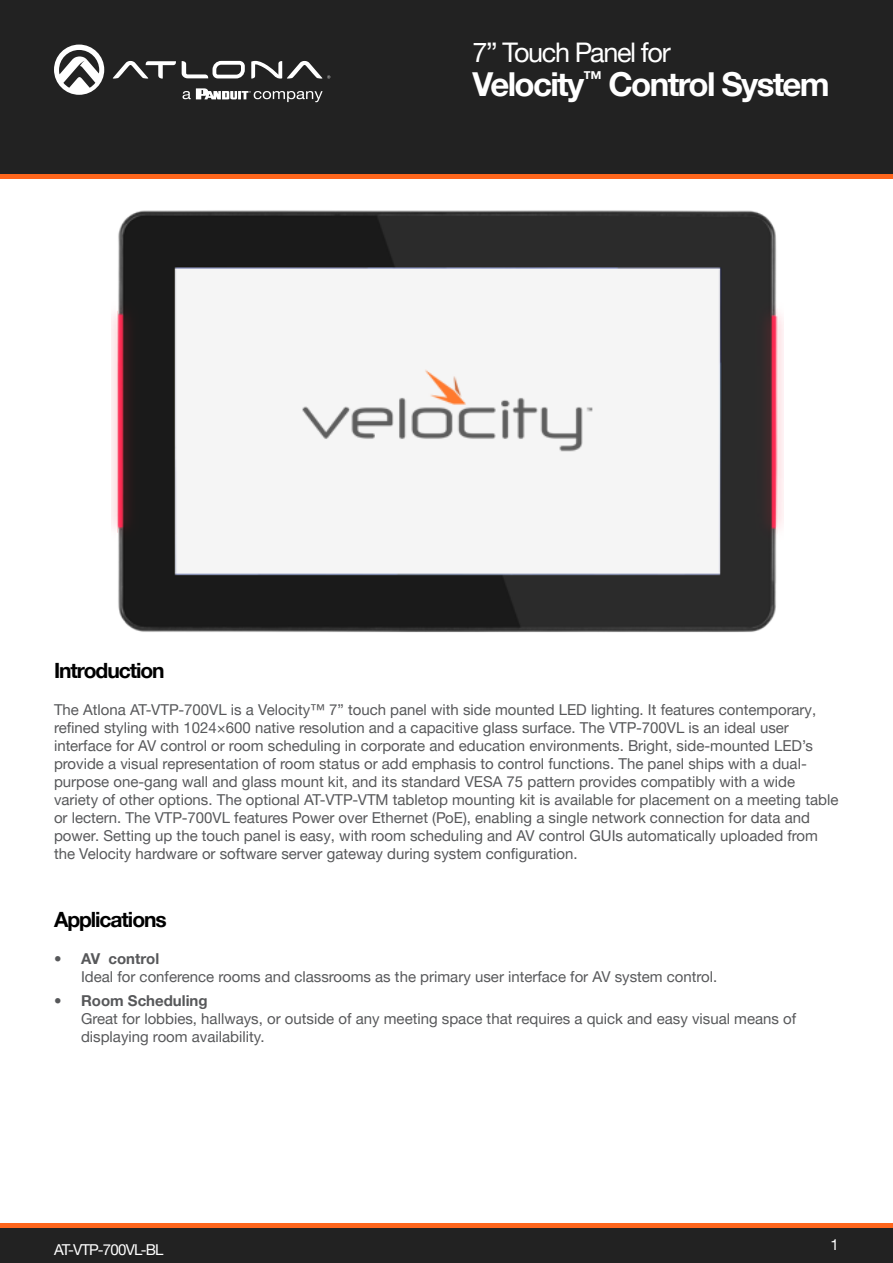
<style>
.page{position:relative;width:893px;height:1263px;background:#fff}
.page>*{position:absolute;margin:0;border:0;box-sizing:border-box;transform-origin:0 0}
.t1{font:700 33px "Helvetica Neue LTW1 G";letter-spacing:-.05em;color:#fff}
.t2{font:27px "Helvetica Neue LTW1 G";letter-spacing:-.05em;color:#fff}
.Product_Type_First_P{font:700 21px "Helvetica Neue LTW1 G";letter-spacing:-.05em;color:#000}
.t3{font:15px/18px "Helvetica Neue LTW1 G";color:#57585a}
.t4{font:15px "Helvetica Neue LTW1 G";letter-spacing:-.05em;color:#fff}
.s1{font-weight:700}
</style>
<div class="page">
<div style="left:0;top:1227px;width:893px;height:36px;background:#222"></div>
<div style="left:0;top:0;width:893px;height:174px;background:#222"></div>
<svg style="left:182px;top:61px;width:63px;height:17px"></svg>
<svg style="left:113px;top:61px;width:63px;height:18px"></svg>
<svg style="left:251px;top:61px;width:79px;height:18px"></svg>
<svg style="left:54px;top:45px;width:50px;height:50px"></svg>
<svg style="left:183px;top:88px;width:140px;height:14px"></svg>
<hr style="left:0;top:1223px;width:893px;height:4px;background:#ff661c">
<hr style="left:0;top:174px;width:893px;height:4px;background:#ff661c">
<img style="left:111px;top:210px;width:672px;height:423px">
<h2 class="t2" style="left:472px;top:35px;width:200px">7” Touch Panel for</h2>
<p class="Product_Type_First_P" style="left:54px;top:658px;width:112px">Introduction</p>
<h1 class="t1" style="left:472px;top:64px;width:359px">Velocity<sup>™</sup> Control System</h1>
<p class="t3" style="left:54px;top:700px;width:786px">The Atlona AT-VTP-700VL is a Velocity™ 7” touch panel with side mounted LED lighting. It features contemporary, refined styling with 1024×600 native resolution and a capacitive glass surface. The VTP-700VL is an ideal user interface for AV control or room scheduling in corporate and education environments. Bright, side-mounted LED’s provide a visual representation of room status or add emphasis to control functions. The panel ships with a dual&shy;purpose one-gang wall and glass mount kit, and its standard VESA 75 pattern provides compatibly with a wide variety of other options. The optional AT-VTP-VTM tabletop mounting kit is available for placement on a meeting table or lectern. The VTP-700VL features Power over Ethernet (PoE), enabling a single network connection for data and power. Setting up the touch panel is easy, with room scheduling and AV control GUIs automatically uploaded from the Velocity hardware or software server gateway during system configuration.</p>
<p class="Product_Type_First_P" style="left:54px;top:907px;width:114px">Applications</p>
<p class="t3" style="left:81px;top:949px;width:638px;text-indent:-27px"><span class="s1">• AV control<br></span>Ideal for conference rooms and classrooms as the primary user interface for AV system control.</p>
<p class="t3" style="left:81px;top:992px;width:717px;text-indent:-27px"><span class="s1">• Room Scheduling<br></span>Great for lobbies, hallways, or outside of any meeting space that requires a quick and easy visual means of displaying room availability.</p>
<p class="t4" style="left:54px;top:1241px;width:111px">AT-VTP-700VL-BL</p>
<p class="t4" style="left:831px;top:1235px;width:10px">1</p>
</div>
